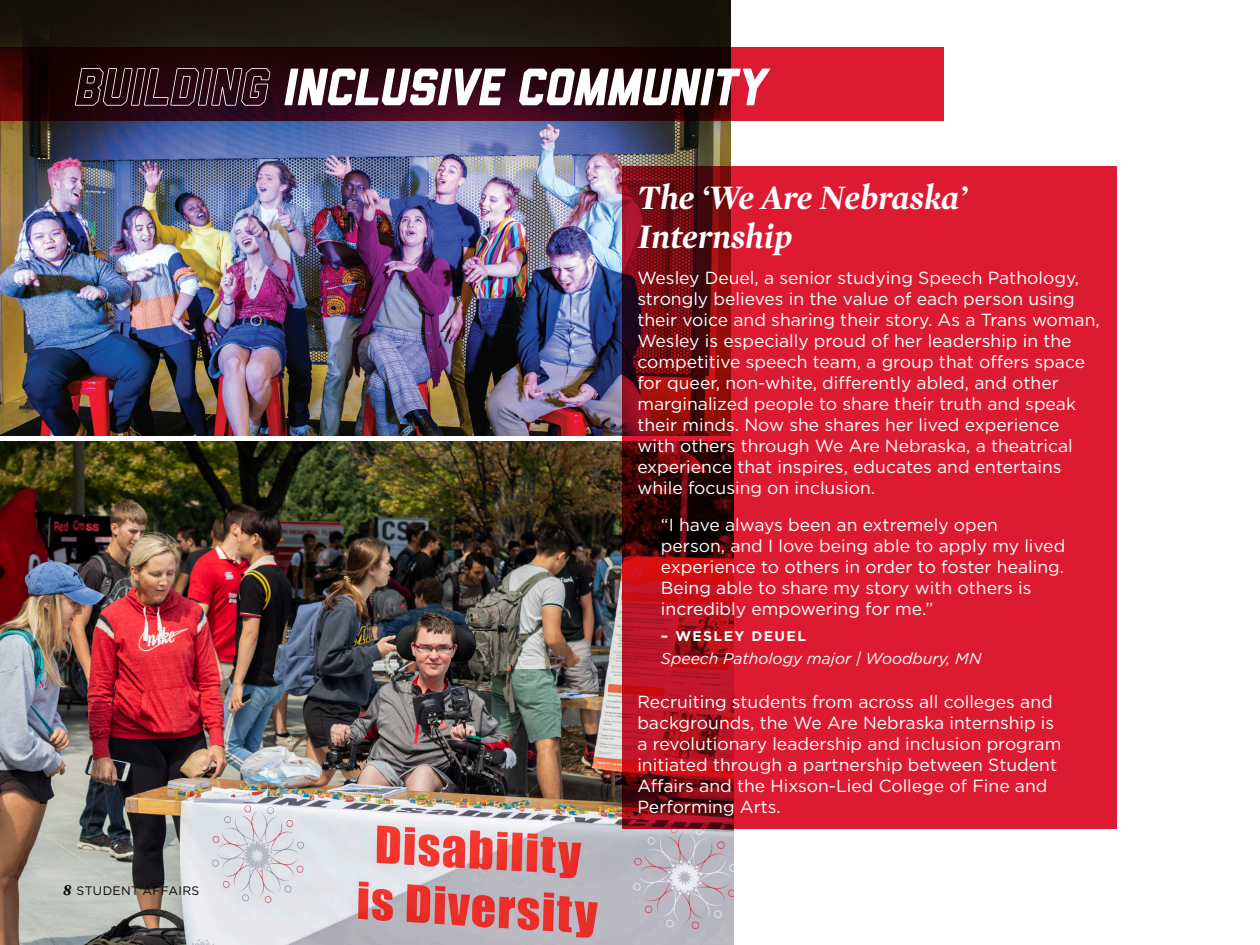
<style>
.page{position:relative;width:1260px;height:945px;background:#fff}
.page>*{position:absolute;margin:0;border:0;box-sizing:border-box;transform-origin:0 0}
.Topic{font:italic 800 52.5px "Liberator";color:#fff}
.Headline{font:italic 700 35px/38.5px "Mercury Display";color:#fff}
.body{font:17.5px/21px "Gotham";color:#fff}
.Source_Info{font:italic 15.75px "Gotham";color:#fff}
.Source_Name{font:700 14px "Gotham";letter-spacing:.1em;color:#fff}
.t1{font:12.25px "Gotham";letter-spacing:.025em;color:#040503}
.s1{font-family:"Liberator Outline"}
.s2{font-family:"Mercury Text G2";font-weight:700;font-style:italic;font-size:15.75px}
</style>
<div class="page">
<img style="left:0;top:441px;width:734px;height:504px">
<img style="left:0;top:0;width:730px;height:436px">
<svg style="left:0;top:47px;width:944px;height:73px;background:#500915"></svg>
<svg style="left:622px;top:166px;width:495px;height:663px;background:#c7172b"></svg>
<p class="Topic" style="left:75px;top:59px;width:693px"><span class="s1">Building</span> INCLUSIVE COMMUNITY</p>
<p class="t1" style="left:63px;top:882px;width:138px"><span class="s2">8</span> STUDENT AFFAIRS</p>
<p class="Headline" style="left:637px;top:177px;width:331px">The ‘We Are Nebraska’<br>Internship</p>
<p class="body" style="left:637px;top:267px;width:464px">Wesley Deuel, a senior studying Speech Pathology, strongly believes in the value of each person using their voice and sharing their story. As a Trans woman, Wesley is especially proud of her leadership in the competitive speech team, a group that offers space for queer, non-white, differently abled, and other marginalized people to share their truth and speak their minds. Now she shares her lived experience with others through We Are Nebraska, a theatrical experience that inspires, educates and entertains while focusing on inclusion.</p>
<p class="body" style="left:661px;top:514px;width:406px">“I have always been an extremely open person, and I love being able to apply my lived experience to others in order to foster healing.<br>Being able to share my story with others is incredibly empowering for me.”</p>
<p class="Source_Name" style="left:661px;top:627px;width:147px">– WESLEY DEUEL</p>
<p class="Source_Info" style="left:661px;top:648px;width:322px">Speech Pathology major | Woodbury, MN</p>
<p class="body" style="left:637px;top:691px;width:426px">Recruiting students from across all colleges and backgrounds, the We Are Nebraska internship is a revolutionary leadership and inclusion program initiated through a partnership between Student Affairs and the Hixson-Lied College of Fine and Performing Arts.</p>
</div>
